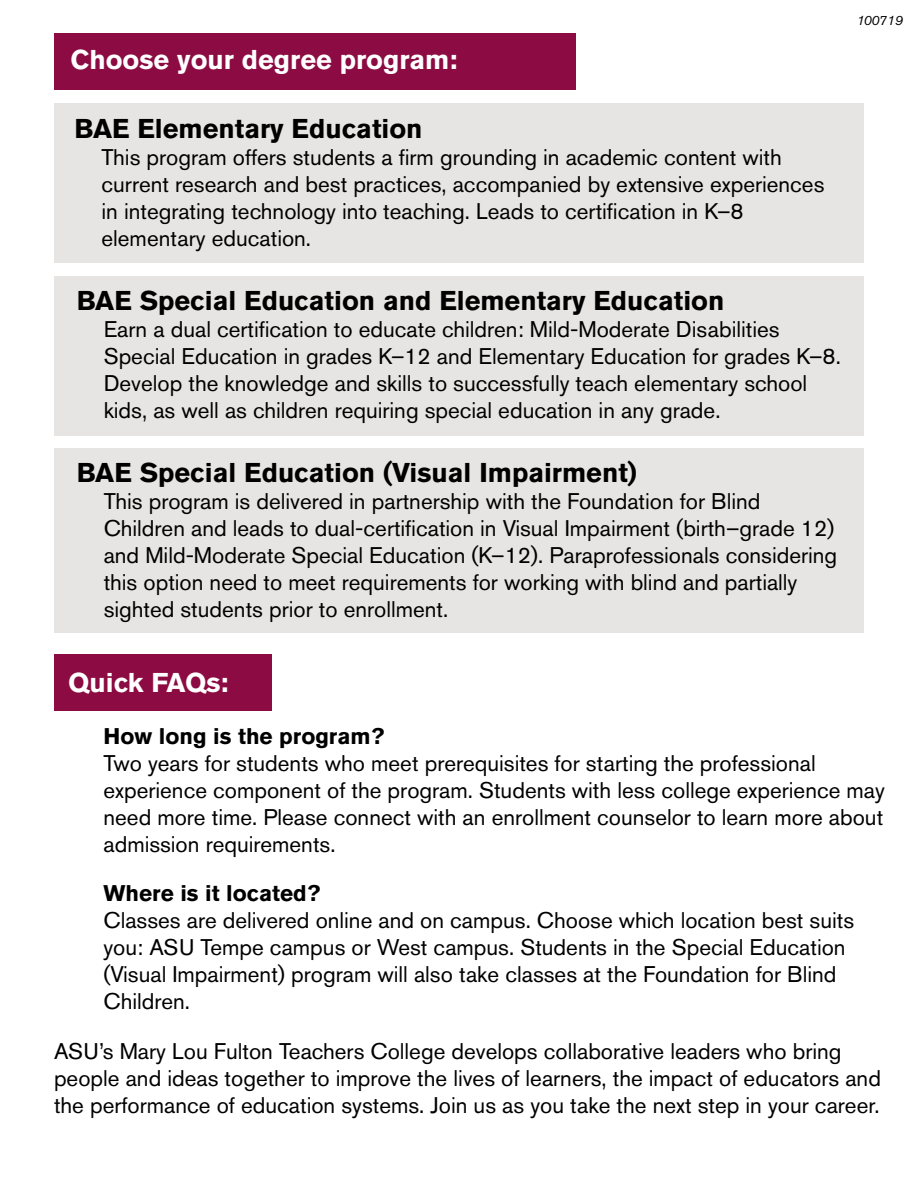
<style>
.page{position:relative;width:918px;height:1188px;background:#fff}
.page>*{position:absolute;margin:0;border:0;box-sizing:border-box;transform-origin:0 0}
.t1{font:700 27px "Akzidenz Grotesk Pro";color:#000}
.t2{font:700 27px "Akzidenz Grotesk Pro";color:#fff}
.t3{font:22.5px/27px "Akzidenz Grotesk Pro";color:#000}
.t4{font:700 22.5px "Akzidenz Grotesk Pro";color:#000}
.t5{font:italic 13.5px "Akzidenz Grotesk Pro";color:#000}
</style>
<div class="page">
<div style="left:54px;top:654px;width:217px;height:57px;background:#8c0b42"></div>
<div style="left:54px;top:104px;width:810px;height:159px;background:#e7e5e4"></div>
<div style="left:54px;top:276px;width:810px;height:160px;background:#e7e5e4"></div>
<div style="left:54px;top:33px;width:521px;height:57px;background:#8c0b42"></div>
<div style="left:54px;top:449px;width:810px;height:184px;background:#e7e5e4"></div>
<p class="t2" style="left:70px;top:42px;width:388px">Choose your degree program:</p>
<p class="t1" style="left:75px;top:111px;width:350px">BAE Elementary Education</p>
<p class="t3" style="left:102px;top:144px;width:724px">This program offers students a firm grounding in academic content with current research and best practices, accompanied by extensive experiences in integrating technology into teaching. Leads to certification in K–8 elementary education.</p>
<p class="t1" style="left:77px;top:283px;width:649px">BAE Special Education and Elementary Education</p>
<p class="t3" style="left:104px;top:315px;width:739px">Earn a dual certification to educate children: Mild-Moderate Disabilities Special Education in grades K–12 and Elementary Education for grades K–8.<br>Develop the knowledge and skills to successfully teach elementary school kids, as well as children requiring special education in any grade.</p>
<p class="t1" style="left:77px;top:455px;width:562px">BAE Special Education (Visual Impairment)</p>
<p class="t3" style="left:104px;top:488px;width:735px">This program is delivered in partnership with the Foundation for Blind Children and leads to dual-certification in Visual Impairment (birth–grade 12) and Mild-Moderate Special Education (K–12). Paraprofessionals considering this option need to meet requirements for working with blind and partially sighted students prior to enrollment.</p>
<p class="t5" style="left:857px;top:12px;width:48px">100719</p>
<p class="t2" style="left:68px;top:665px;width:162px">Quick FAQs:</p>
<p class="t4" style="left:104px;top:721px;width:282px">How long is the program?</p>
<p class="t3" style="left:104px;top:749px;width:783px">Two years for students who meet prerequisites for starting the professional experience component of the program. Students with less college experience may need more time. Please connect with an enrollment counselor to learn more about admission requirements.</p>
<p class="t4" style="left:104px;top:879px;width:218px">Where is it located?</p>
<p class="t3" style="left:104px;top:907px;width:752px">Classes are delivered online and on campus. Choose which location best suits you: ASU Tempe campus or West campus. Students in the Special Education (Visual Impairment) program will also take classes at the Foundation for Blind Children.</p>
<p class="t3" style="left:54px;top:1037px;width:828px">ASU’s Mary Lou Fulton Teachers College develops collaborative leaders who bring people and ideas together to improve the lives of learners, the impact of educators and the performance of education systems. Join us as you take the next step in your career.</p>
</div>
